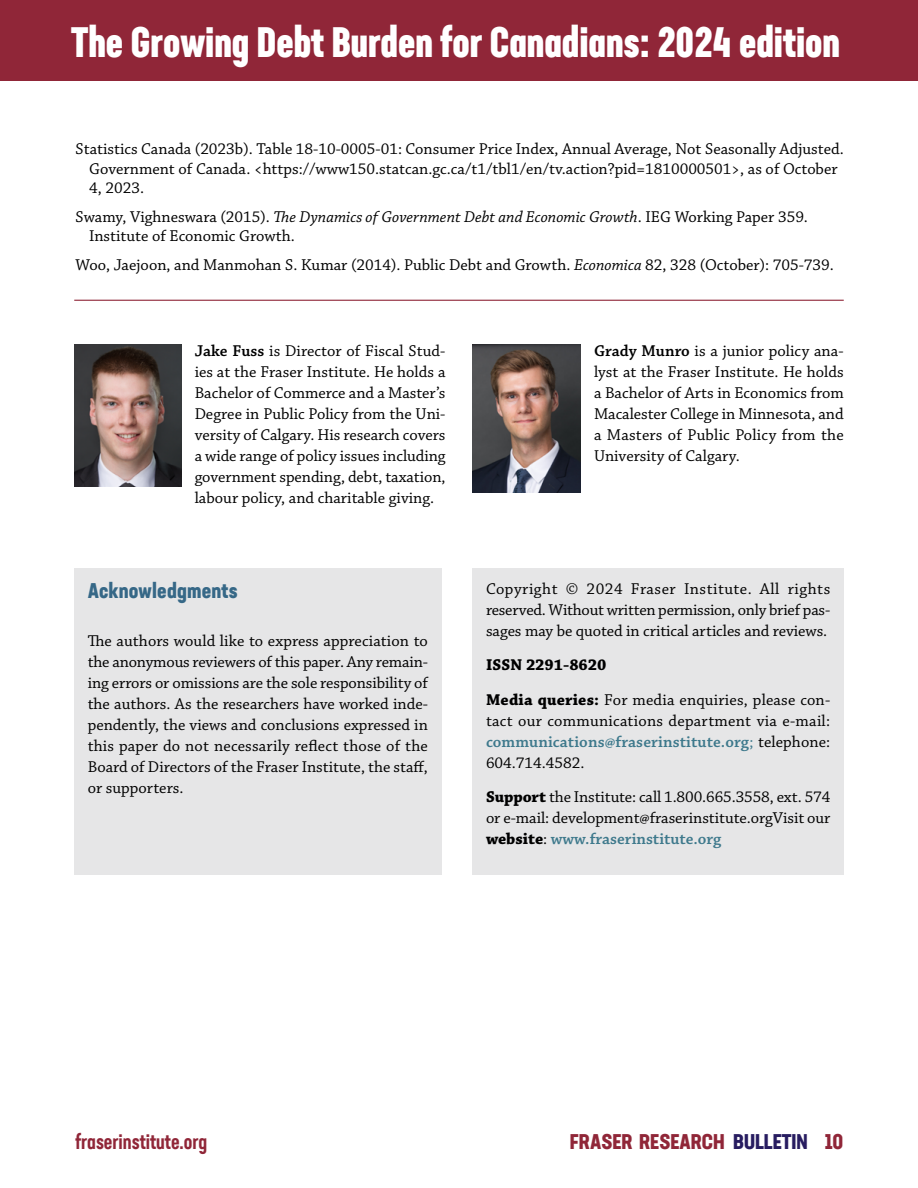
<style>
.page{position:relative;width:918px;height:1188px;background:#fff}
.page>*{position:absolute;margin:0;border:0;box-sizing:border-box;transform-origin:0 0}
.t1{font:700 42px "Neusa Next Std Compact";color:#fff}
.t2{font:700 condensed 21px "Neusa Next Std";color:#902638}
.t3{font:500 21px "Neusa Next Std Compact";color:#902638}
.H2_2024{font:700 condensed 21px "Neusa Next Std";letter-spacing:.01em;color:#366887}
.textleft_2024{font:16.5px/21px "Chaparral Pro";color:#000;text-align:justify}
.references{font:16.5px/19.5px "Chaparral Pro";color:#000}
.textleft_2024-2{font:700 16.5px "Chaparral Pro";color:#000}
.s1{font-style:italic}
.s2{font-weight:600}
.s3{font-weight:700}
.s4{font-weight:600;color:#3e798c}
.s5{color:#3e798c}
.s6{color:#271c60}
</style>
<div class="page">
<div style="left:0;top:0;width:918px;height:81px;background:#902638"></div>
<img style="left:74px;top:344px;width:107px;height:143px">
<div style="left:74px;top:568px;width:367px;height:307px;background:#e6e6e7"></div>
<div style="left:472px;top:568px;width:372px;height:307px;background:#e6e6e7"></div>
<img style="left:472px;top:344px;width:108px;height:149px">
<hr style="left:74px;top:300px;width:770px;height:1px;background:#902638">
<h1 class="t1" style="left:71px;top:16px;width:770px">The Growing Debt Burden for Canadians: 2024 edition</h1>
<p class="references" style="left:89px;top:140px;width:756px;text-indent:-14px">Statistics Canada (2023b). Table 18-10-0005-01: Consumer Price Index, Annual Average, Not Seasonally Adjusted.<br>Government of Canada. &lt;https://www150.statcan.gc.ca/t1/tbl1/en/tv.action?pid=1810000501&gt;, as of October<br>4, 2023.</p>
<p class="references" style="left:89px;top:207px;width:720px;text-indent:-14px">Swamy, Vighneswara (2015). <span class="s1">The Dynamics of Government Debt and Economic Growth</span>. IEG Working Paper 359.<br>Institute of Economic Growth.</p>
<p class="references" style="left:76px;top:255px;width:760px">Woo, Jaejoon, and Manmohan S. Kumar (2014). Public Debt and Growth. <span class="s1">Economica</span> 82, 328 (October): 705-739.</p>
<p class="textleft_2024" style="left:195px;top:341px;width:252px"><span class="s2">Jake Fuss</span> is Director of Fiscal Stud&shy;ies at the Fraser Institute. He holds a Bachelor of Commerce and a Master’s Degree in Public Policy from the Uni&shy;versity of Calgary. His research covers a wide range of policy issues including government spending, debt, taxation, labour policy, and charitable giving.</p>
<p class="H2_2024" style="left:88px;top:577px;width:151px">Acknowledgments</p>
<p class="textleft_2024" style="left:88px;top:631px;width:342px">The authors would like to express appreciation to the anonymous reviewers of this paper. Any remain&shy;ing errors or omissions are the sole responsibility of the authors. As the researchers have worked inde&shy;pendently, the views and conclusions expressed in this paper do not necessarily reflect those of the Board of Directors of the Fraser Institute, the staff, or supporters.</p>
<p class="textleft_2024" style="left:594px;top:341px;width:251px"><span class="s2">Grady Munro</span> is a junior policy ana&shy;lyst at the Fraser Institute. He holds a Bachelor of Arts in Economics from Macalester College in Minnesota, and a Masters of Public Policy from the University of Calgary.</p>
<p class="textleft_2024" style="left:486px;top:579px;width:346px">Copyright © 2024 Fraser Institute. All rights reserved. Without written permission, only brief pas&shy;sages may be quoted in critical articles and reviews.</p>
<p class="textleft_2024-2" style="left:486px;top:655px;width:122px">ISSN 2291-8620</p>
<p class="textleft_2024" style="left:486px;top:690px;width:346px"><span class="s3">Media queries:</span> For media enquiries, please con&shy;tact our communications department via e-mail: <span class="s4">communications@fraserinstitute.org</span><span class="s5">;</span> telephone:<br>604.714.4582.</p>
<p class="textleft_2024" style="left:486px;top:787px;width:346px"><span class="s3">Support</span> the Institute: call 1.800.665.3558, ext. 574 or e-mail: development@fraserinstitute.orgVisit our <span class="s3">website</span>: <span class="s4">www.fraserinstitute.org</span></p>
<p class="t3" style="left:76px;top:1129px;width:133px">fraserinstitute.org</p>
<p class="t2" style="left:570px;top:1128px;width:275px">FRASER RESEARCH <span class="s6">BULLETIN</span> 10</p>
</div>
